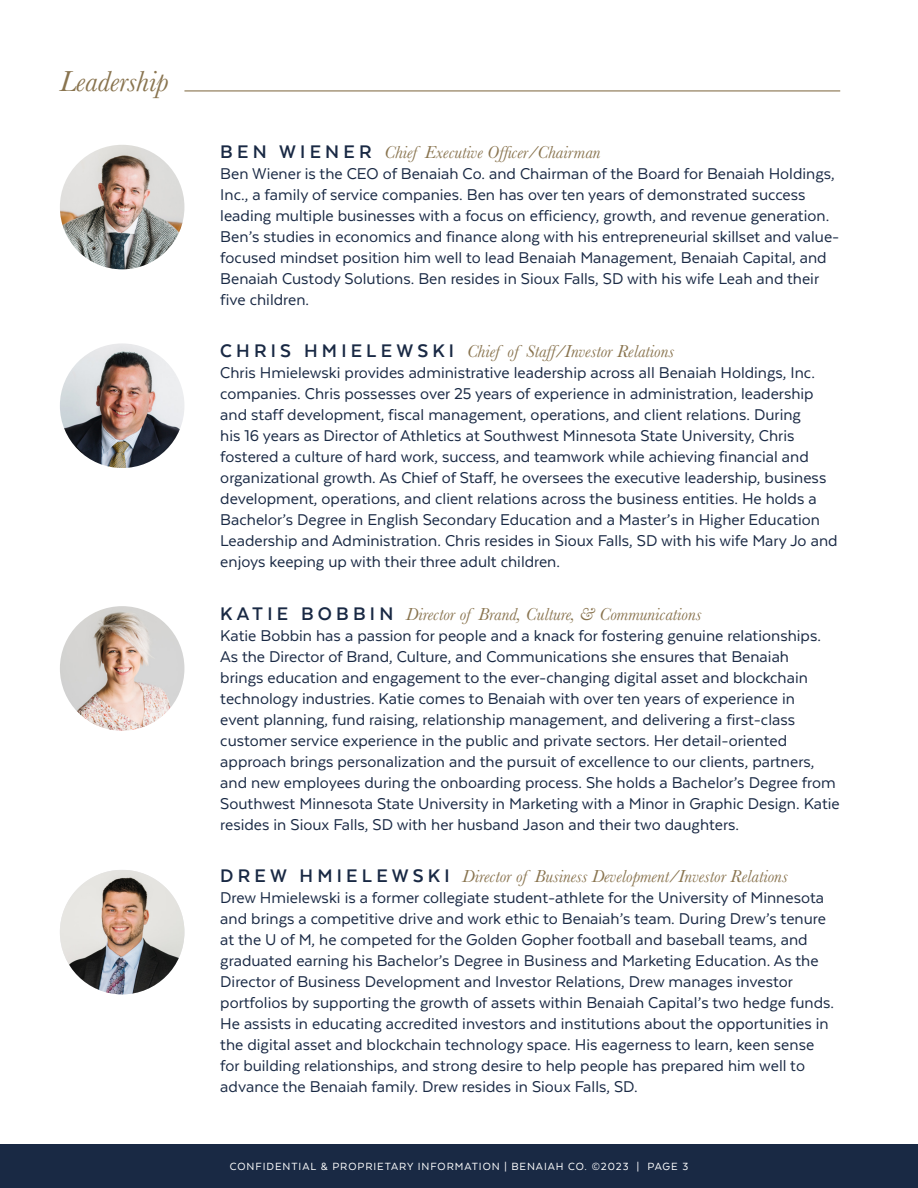
<style>
.page{position:relative;width:918px;height:1188px;background:#fff}
.page>*{position:absolute;margin:0;border:0;box-sizing:border-box;transform-origin:0 0}
.t1{font:italic 30px "Baskerville";color:#89744f}
.t2{font:18px/21px "Texta";color:#192944}
.t3{font:italic 18px "Baskerville";color:#89744f}
.t4{font:12px "Texta";letter-spacing:.08em;color:#fff}
.s1{font-family:"Texta";font-weight:700;font-style:normal;font-size:21px;color:#192944}
</style>
<div class="page">
<div style="left:0;top:1144px;width:918px;height:44px;background:#192944"></div>
<img style="left:60px;top:145px;width:124px;height:124px;border-radius:62px">
<img style="left:60px;top:343px;width:124px;height:125px;border-radius:62px">
<img style="left:60px;top:606px;width:124px;height:125px;border-radius:62px">
<img style="left:60px;top:870px;width:124px;height:124px">
<hr style="left:184px;top:90px;width:656px;height:1px;background:#89744f">
<p class="t1" style="left:60px;top:61px;width:110px">Leadership</p>
<p class="t3" style="left:220px;top:140px;width:382px"><span class="s1">B E N W I E N E R</span> Chief Executive Officer/Chairman</p>
<p class="t2" style="left:220px;top:163px;width:621px">Ben Wiener is the CEO of Benaiah Co. and Chairman of the Board for Benaiah Holdings, Inc., a family of service companies. Ben has over ten years of demonstrated success leading multiple businesses with a focus on efficiency, growth, and revenue generation.<br>Ben’s studies in economics and finance along with his entrepreneurial skillset and value&shy;focused mindset position him well to lead Benaiah Management, Benaiah Capital, and Benaiah Custody Solutions. Ben resides in Sioux Falls, SD with his wife Leah and their five children.</p>
<p class="t3" style="left:220px;top:339px;width:455px"><span class="s1">C H R I S H M I E L E W S K I</span> Chief of Staff/Investor Relations</p>
<p class="t2" style="left:220px;top:362px;width:619px">Chris Hmielewski provides administrative leadership across all Benaiah Holdings, Inc. companies. Chris possesses over 25 years of experience in administration, leadership and staff development, fiscal management, operations, and client relations. During<br>his 16 years as Director of Athletics at Southwest Minnesota State University, Chris fostered a culture of hard work, success, and teamwork while achieving financial and organizational growth. As Chief of Staff, he oversees the executive leadership, business development, operations, and client relations across the business entities. He holds a Bachelor’s Degree in English Secondary Education and a Master’s in Higher Education Leadership and Administration. Chris resides in Sioux Falls, SD with his wife Mary Jo and enjoys keeping up with their three adult children.</p>
<p class="t3" style="left:220px;top:602px;width:483px"><span class="s1">K AT I E B O B B I N</span> Director of Brand, Culture, &amp; Communications</p>
<p class="t2" style="left:220px;top:625px;width:621px">Katie Bobbin has a passion for people and a knack for fostering genuine relationships.<br>As the Director of Brand, Culture, and Communications she ensures that Benaiah<br>brings education and engagement to the ever-changing digital asset and blockchain technology industries. Katie comes to Benaiah with over ten years of experience in<br>event planning, fund raising, relationship management, and delivering a first-class customer service experience in the public and private sectors. Her detail-oriented approach brings personalization and the pursuit of excellence to our clients, partners, and new employees during the onboarding process. She holds a Bachelor’s Degree from Southwest Minnesota State University in Marketing with a Minor in Graphic Design. Katie resides in Sioux Falls, SD with her husband Jason and their two daughters.</p>
<p class="t3" style="left:220px;top:864px;width:569px"><span class="s1">D R E W H M I E L E W S K I</span> Director of Business Development/Investor Relations</p>
<p class="t2" style="left:220px;top:887px;width:615px">Drew Hmielewski is a former collegiate student-athlete for the University of Minnesota and brings a competitive drive and work ethic to Benaiah’s team. During Drew’s tenure at the U of M, he competed for the Golden Gopher football and baseball teams, and graduated earning his Bachelor’s Degree in Business and Marketing Education. As the Director of Business Development and Investor Relations, Drew manages investor portfolios by supporting the growth of assets within Benaiah Capital’s two hedge funds.<br>He assists in educating accredited investors and institutions about the opportunities in the digital asset and blockchain technology space. His eagerness to learn, keen sense for building relationships, and strong desire to help people has prepared him well to advance the Benaiah family. Drew resides in Sioux Falls, SD.</p>
<p class="t4" style="left:230px;top:1161px;width:460px">CONFIDENTIAL &amp; PROPRIETARY INFORMATION | BENAIAH CO. ©2023 | PAGE 3</p>
</div>
